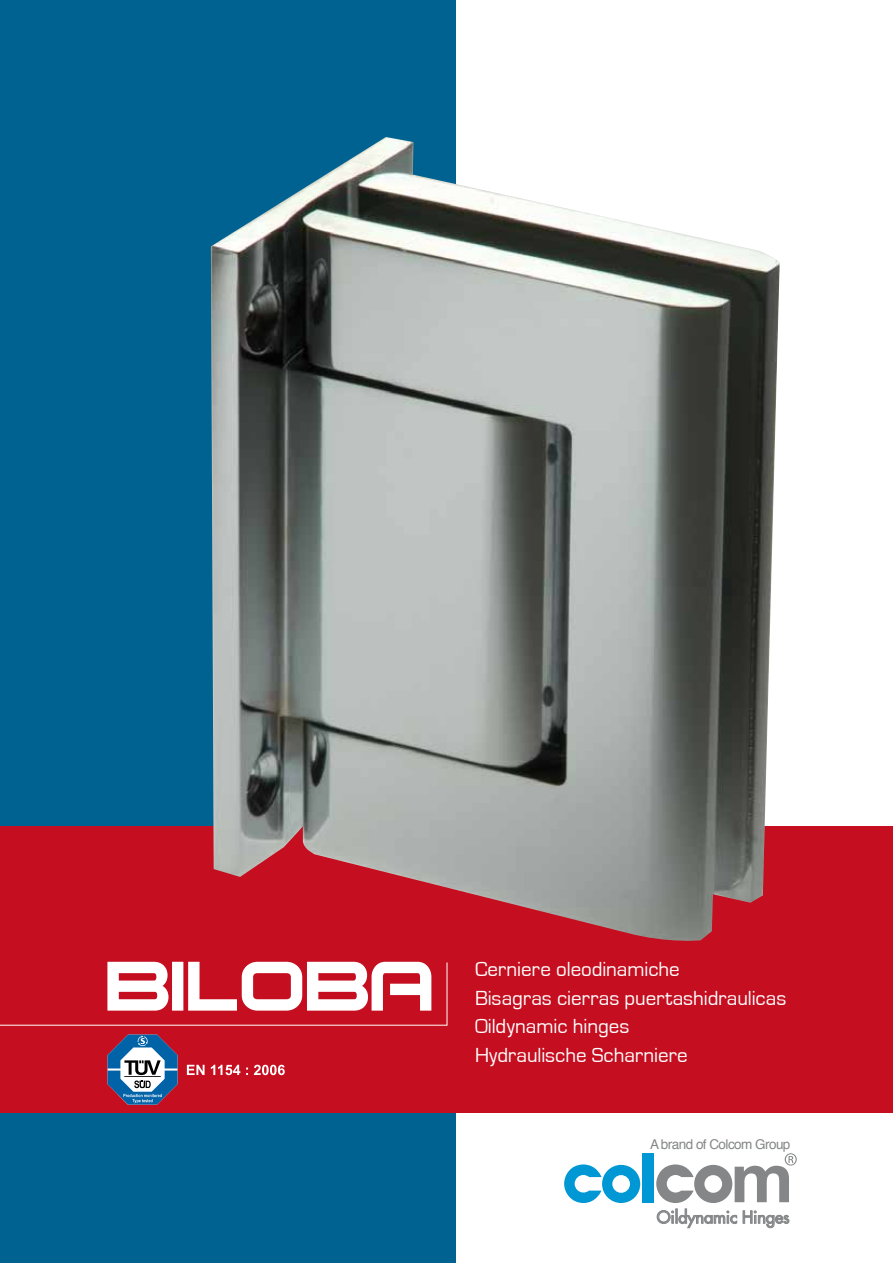
<style>
.page{position:relative;width:893px;height:1263px;background:#fff}
.page>*{position:absolute;margin:0;border:0;box-sizing:border-box;transform-origin:0 0}
.t1{font:21px/28.5px "Eurostile";letter-spacing:-.005em;color:#fff}
.t2{font:16.5px "Futura";color:#848687}
.t3{font:13.5px "Helvetica";letter-spacing:-.04em;color:#848687}
</style>
<div class="page">
<div style="left:0;top:0;width:455px;height:1263px;background:#006290"></div>
<div style="left:0;top:826px;width:893px;height:287px;background:#c50e1f"></div>
<div style="left:642px;top:1153px;width:12px;height:49px;background:#0098d4"></div>
<svg style="left:564px;top:1164px;width:76px;height:39px"></svg>
<svg style="left:656px;top:1153px;width:141px;height:50px"></svg>
<svg style="left:657px;top:1209px;width:80px;height:19px"></svg>
<svg style="left:743px;top:1210px;width:46px;height:18px"></svg>
<svg style="left:108px;top:1034px;width:70px;height:70px"></svg>
<svg style="left:187px;top:1065px;width:98px;height:10px"></svg>
<img style="left:211px;top:137px;width:569px;height:804px">
<svg style="left:0;top:962px;width:448px;height:64px"></svg>
<p class="t1" style="left:475px;top:955px;width:313px">Cerniere oleodinamiche<br>Bisagras cierras puertashidraulicas<br>Oildynamic hinges<br>Hydraulische Scharniere</p>
<p class="t3" style="left:650px;top:1134px;width:142px">A brand of Colcom Group</p>
<p class="t2" style="left:657px;top:1206px;width:134px">Oildynamic Hinges</p>
</div>
